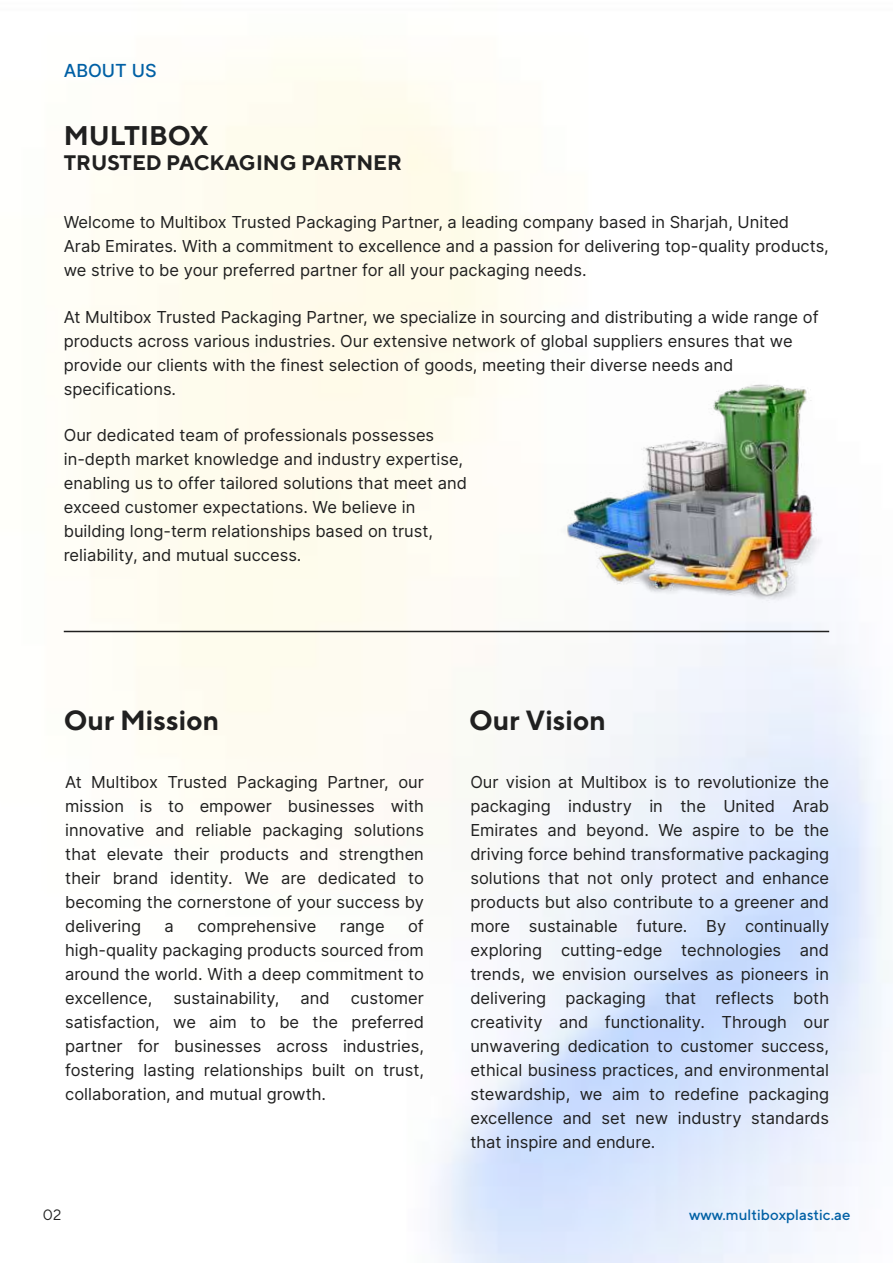
<style>
.page{position:relative;width:893px;height:1263px;background:#fff}
.page>*{position:absolute;margin:0;border:0;box-sizing:border-box;transform-origin:0 0}
.t1{font:700 27.75px "TT Norms";color:#202020}
.t2{font:700 27px "TT Norms";color:#202020}
.t3{font:700 21px "TT Norms";color:#202020}
.t4{font:500 18px "Inter";color:#0060a5}
.t5{font:16.5px/24px "Inter";color:#202020;text-align:justify}
.t6{font:500 15px "TT Norms";color:#0060a5}
.t7{font:15px "TT Norms";color:#202020}
</style>
<div class="page">
<hr style="left:64px;top:631px;width:765px;height:1px;background:#202020">
<img style="left:474px;top:357px;width:388px;height:288px">
<p class="t4" style="left:64px;top:58px;width:94px">ABOUT US</p>
<h2 class="t2" style="left:64px;top:119px;width:147px">MULTIBOX</h2>
<p class="t3" style="left:64px;top:150px;width:340px">TRUSTED PACKAGING PARTNER</p>
<p class="t5" style="left:64px;top:210px;width:767px;text-align:left">Welcome to Multibox Trusted Packaging Partner, a leading company based in Sharjah, United<br>Arab Emirates. With a commitment to excellence and a passion for delivering top-quality products, we strive to be your preferred partner for all your packaging needs.</p>
<p class="t5" style="left:64px;top:305px;width:756px;text-align:left">At Multibox Trusted Packaging Partner, we specialize in sourcing and distributing a wide range of products across various industries. Our extensive network of global suppliers ensures that we provide our clients with the finest selection of goods, meeting their diverse needs and specifications.</p>
<p class="t5" style="left:64px;top:422px;width:405px;text-align:left">Our dedicated team of professionals possesses in-depth market knowledge and industry expertise, enabling us to offer tailored solutions that meet and exceed customer expectations. We believe in building long-term relationships based on trust, reliability, and mutual success.</p>
<h1 class="t1" style="left:64px;top:703px;width:157px">Our Mission</h1>
<p class="t5" style="left:65px;top:769px;width:360px">At Multibox Trusted Packaging Partner, our mission is to empower businesses with innovative and reliable packaging solutions that elevate their products and strengthen their brand identity. We are dedicated to becoming the cornerstone of your success by delivering</p>
<p class="t5" style="left:65px;top:913px;width:360px;text-indent:343px">of high-quality packaging products sourced from around the world. With a deep commitment to excellence,</p>
<p class="t5" style="left:165px;top:913px;width:11px">a</p>
<p class="t5" style="left:197px;top:913px;width:120px">comprehensive</p>
<p class="t5" style="left:340px;top:913px;width:46px">range</p>
<p class="t5" style="left:173px;top:985px;width:108px">sustainability,</p>
<p class="t5" style="left:301px;top:985px;width:31px">and</p>
<p class="t5" style="left:65px;top:985px;width:360px;text-indent:286px">customer satisfaction, we aim to be the preferred partner for businesses across industries, fostering lasting relationships built on trust, collaboration, and mutual growth.</p>
<h1 class="t1" style="left:469px;top:703px;width:139px">Our Vision</h1>
<p class="t5" style="left:470px;top:769px;width:360px">Our vision at Multibox is to revolutionize the packaging industry in the United Arab Emirates and beyond. We aspire to be the driving force behind transformative packaging solutions that not only protect and enhance products but also contribute to a greener and more sustainable future. By continually exploring cutting-edge technologies and trends, we envision ourselves as pioneers in delivering packaging that reflects both creativity and functionality. Through our unwavering dedication to customer success, ethical business practices, and environmental stewardship, we aim to redefine packaging excellence and set new industry standards that inspire and endure.</p>
<p class="t7" style="left:43px;top:1206px;width:20px">02</p>
<p class="t6" style="left:689px;top:1206px;width:163px">www.multiboxplastic.ae</p>
</div>
